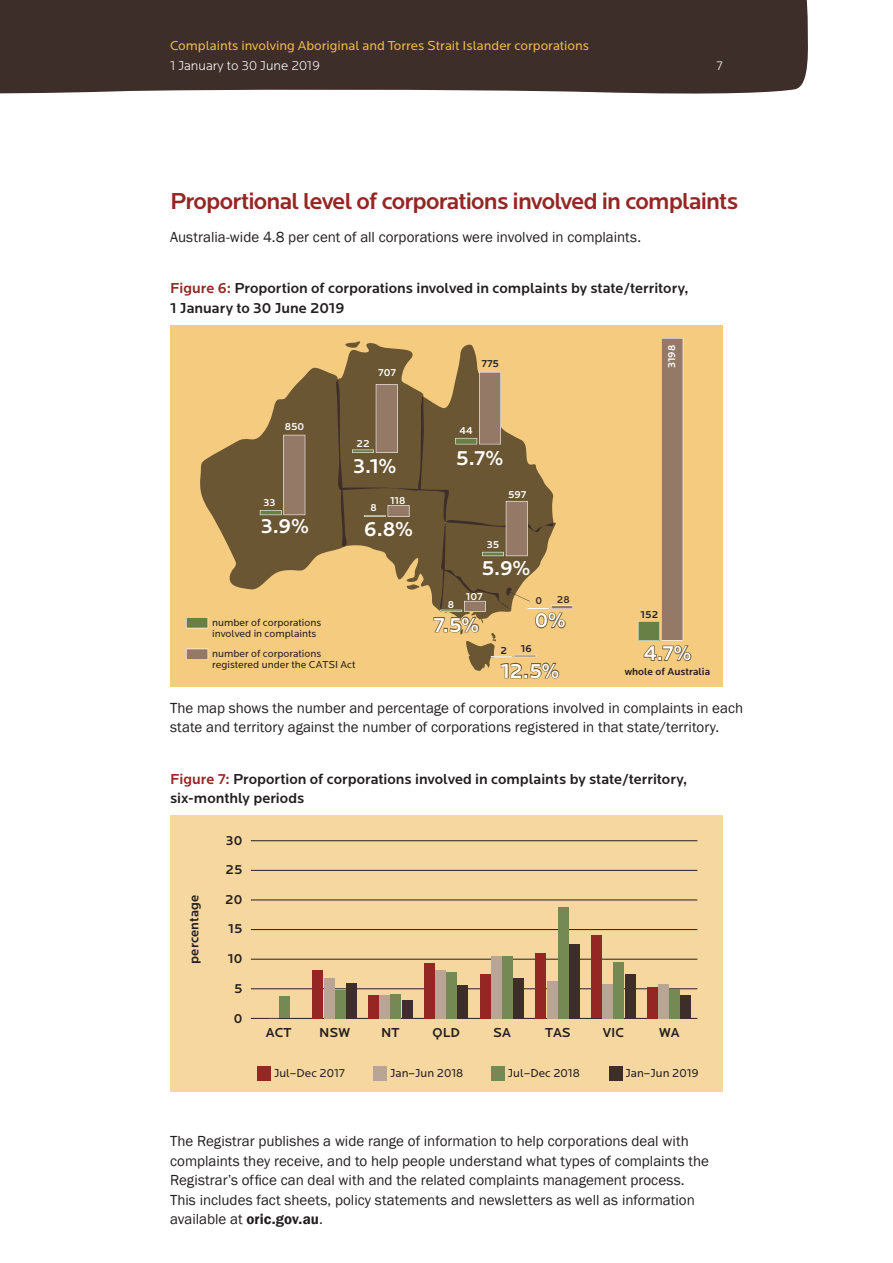
<style>
.page{position:relative;width:893px;height:1263px;background:#fff}
.page>*{position:absolute;margin:0;border:0;box-sizing:border-box;transform-origin:0 0}
.Heading_2{font:500 24px "Locator";letter-spacing:-.035em;color:#942723}
.t1{font:500 21px "Locator";color:#fff}
.body{font:15px/19.5px "Franklin Gothic";color:#231f20}
.Heading_3{font:500 15px/19.5px "Locator";color:#231f20}
.t2{font:13.5px "Locator";color:#edb947}
.t3{font:500 13.5px/29.5px "Locator";color:#231f20}
.t4{font:300 13.5px "Locator";color:#fff}
.t5{font:300 13.5px "Calibri";color:#fff}
.t6{font:12px "Locator";color:#231f20}
.t7{font:10.5px/11.2px "Locator";color:#231f20}
.t8{font:500 10.5px "Locator";color:#fff}
.t9{font:500 10.5px "Locator";color:#231f20}
.t10{font:500 10.5px "Locator";color:#3e2e29}
.s1{color:#942723}
.s2{font-weight:600}
</style>
<div class="page">
<div style="left:0;top:0;width:808px;height:94px;background:#3e2e29"></div>
<div style="left:170px;top:325px;width:553px;height:361px;background:#f4cb7f"></div>
<svg style="left:638px;top:338px;width:54px;height:324px"></svg>
<svg style="left:186px;top:341px;width:387px;height:338px"></svg>
<div style="left:170px;top:815px;width:553px;height:277px;background:#f6d79f"></div>
<div style="left:373px;top:1066px;width:14px;height:14px;background:#b8a596"></div>
<div style="left:257px;top:1066px;width:14px;height:14px;background:#942723"></div>
<div style="left:609px;top:1066px;width:13px;height:14px;background:#3e2e29"></div>
<div style="left:491px;top:1066px;width:14px;height:14px;background:#748953"></div>
<hr style="left:251px;top:1018px;width:446px;height:1px;background:#231f20">
<hr style="left:251px;top:988px;width:446px;height:1px;background:#231f20">
<hr style="left:251px;top:959px;width:446px;height:1px;background:#231f20">
<hr style="left:251px;top:929px;width:446px;height:1px;background:#231f20">
<hr style="left:251px;top:900px;width:446px;height:1px;background:#231f20">
<hr style="left:251px;top:870px;width:446px;height:1px;background:#231f20">
<div style="left:346px;top:983px;width:10px;height:35px;background:#3e2e29"></div>
<div style="left:402px;top:1000px;width:10px;height:18px;background:#3e2e29"></div>
<div style="left:458px;top:985px;width:10px;height:33px;background:#3e2e29"></div>
<div style="left:514px;top:978px;width:10px;height:40px;background:#3e2e29"></div>
<div style="left:569px;top:944px;width:10px;height:74px;background:#3e2e29"></div>
<div style="left:625px;top:974px;width:10px;height:44px;background:#3e2e29"></div>
<div style="left:681px;top:995px;width:10px;height:23px;background:#3e2e29"></div>
<div style="left:324px;top:978px;width:10px;height:40px;background:#b8a596"></div>
<div style="left:380px;top:995px;width:10px;height:23px;background:#b8a596"></div>
<div style="left:435px;top:970px;width:11px;height:48px;background:#b8a596"></div>
<div style="left:491px;top:956px;width:10px;height:62px;background:#b8a596"></div>
<div style="left:547px;top:981px;width:10px;height:37px;background:#b8a596"></div>
<div style="left:603px;top:984px;width:10px;height:34px;background:#b8a596"></div>
<div style="left:658px;top:984px;width:10px;height:34px;background:#b8a596"></div>
<div style="left:313px;top:970px;width:10px;height:48px;background:#942723"></div>
<div style="left:369px;top:994px;width:10px;height:24px;background:#942723"></div>
<div style="left:424px;top:963px;width:10px;height:55px;background:#942723"></div>
<div style="left:480px;top:974px;width:10px;height:44px;background:#942723"></div>
<div style="left:536px;top:953px;width:10px;height:65px;background:#942723"></div>
<div style="left:592px;top:935px;width:10px;height:83px;background:#942723"></div>
<div style="left:647px;top:987px;width:10px;height:31px;background:#942723"></div>
<hr style="left:251px;top:840px;width:446px;height:1px;background:#231f20">
<div style="left:279px;top:996px;width:10px;height:22px;background:#748953"></div>
<div style="left:335px;top:990px;width:10px;height:28px;background:#748953"></div>
<div style="left:391px;top:994px;width:10px;height:24px;background:#748953"></div>
<div style="left:447px;top:972px;width:10px;height:46px;background:#748953"></div>
<div style="left:502px;top:956px;width:10px;height:62px;background:#748953"></div>
<div style="left:614px;top:962px;width:10px;height:56px;background:#748953"></div>
<div style="left:670px;top:989px;width:10px;height:29px;background:#748953"></div>
<div style="left:558px;top:907px;width:10px;height:111px;background:#748953"></div>
<p class="t2" style="left:170px;top:38px;width:421px">Complaints involving Aboriginal and Torres Strait Islander corporations</p>
<p class="t4" style="left:170px;top:59px;width:151px">1 January to 30 June 2019</p>
<p class="t5" style="left:716px;top:58px;width:8px">7</p>
<p class="Heading_2" style="left:170px;top:188px;width:570px">Proportional level of corporations involved in complaints</p>
<p class="body" style="left:170px;top:227px;width:472px">Australia-wide 4.8 per cent of all corporations were involved in complaints.</p>
<p class="Heading_3" style="left:170px;top:279px;width:520px"><span class="s1">Figure 6:</span> Proportion of corporations involved in complaints by state/territory,<br>1 January to 30 June 2019</p>
<p class="t8" style="left:285px;top:421px;width:21px">850</p>
<p class="t8" style="left:263px;top:496px;width:14px">33</p>
<p class="t1" style="left:261px;top:514px;width:50px">3.9%</p>
<p class="t8" style="left:378px;top:367px;width:19px">707</p>
<p class="t8" style="left:357px;top:437px;width:15px">22</p>
<p class="t1" style="left:353px;top:454px;width:45px">3.1%</p>
<p class="t8" style="left:390px;top:494px;width:17px">118</p>
<p class="t1" style="left:364px;top:518px;width:51px">6.8%</p>
<p class="t8" style="left:371px;top:502px;width:8px">8</p>
<p class="t7" style="left:212px;top:617px;width:111px">number of corporations involved in complaints</p>
<p class="t7" style="left:212px;top:648px;width:145px">number of corporations registered under the CATSI Act</p>
<p class="t9" style="left:481px;top:358px;width:19px">775</p>
<p class="t8" style="left:460px;top:424px;width:15px">44</p>
<p class="t1" style="left:456px;top:447px;width:49px">5.7%</p>
<p class="t8" style="left:508px;top:488px;width:20px">597</p>
<p class="t8" style="left:487px;top:538px;width:14px">35</p>
<p class="t1" style="left:481px;top:556px;width:51px">5.9%</p>
<p class="t8" style="left:448px;top:598px;width:8px">8</p>
<p class="t8" style="left:466px;top:590px;width:18px">107</p>
<p class="t1" style="left:433px;top:613px;width:48px">7.5%</p>
<p class="t10" style="left:536px;top:595px;width:8px">0</p>
<p class="t10" style="left:557px;top:593px;width:14px">28</p>
<p class="t1" style="left:535px;top:609px;width:33px">0%</p>
<p class="t9" style="left:501px;top:644px;width:8px">2</p>
<p class="t9" style="left:521px;top:643px;width:12px">16</p>
<p class="t1" style="left:501px;top:659px;width:60px">12.5%</p>
<p class="t8" style="left:666px;top:368px;width:25px;rotate:-90deg">3198</p>
<p class="t9" style="left:641px;top:609px;width:19px">152</p>
<p class="t1" style="left:644px;top:641px;width:50px">4.7%</p>
<p class="t9" style="left:625px;top:666px;width:87px">whole of Australia</p>
<p class="body" style="left:170px;top:698px;width:575px">The map shows the number and percentage of corporations involved in complaints in each state and territory against the number of corporations registered in that state/territory.</p>
<p class="Heading_3" style="left:170px;top:769px;width:519px"><span class="s1">Figure 7:</span> Proportion of corporations involved in complaints by state/territory, six-monthly periods</p>
<p class="t3" style="left:179px;top:963px;width:70px;rotate:-90deg">percentage</p>
<p class="t3" style="left:226px;top:825px;width:18px">30<br>25</p>
<p class="t3" style="left:225px;top:885px;width:19px">20</p>
<p class="t3" style="left:228px;top:914px;width:16px">15</p>
<p class="t3" style="left:228px;top:944px;width:16px">10</p>
<p class="t3" style="left:234px;top:974px;width:10px">5</p>
<p class="t3" style="left:234px;top:1003px;width:10px">0</p>
<p class="t3" style="left:266px;top:1018px;width:27px">ACT</p>
<p class="t3" style="left:319px;top:1018px;width:32px">NSW</p>
<p class="t3" style="left:381px;top:1018px;width:20px">NT</p>
<p class="t3" style="left:433px;top:1018px;width:29px">QLD</p>
<p class="t3" style="left:493px;top:1018px;width:19px">SA</p>
<p class="t3" style="left:545px;top:1018px;width:27px">TAS</p>
<p class="t3" style="left:603px;top:1018px;width:23px">VIC</p>
<p class="t3" style="left:659px;top:1018px;width:22px">WA</p>
<p class="t6" style="left:274px;top:1066px;width:72px">Jul–Dec 2017</p>
<p class="t6" style="left:390px;top:1066px;width:75px">Jan–Jun 2018</p>
<p class="t6" style="left:508px;top:1066px;width:73px">Jul–Dec 2018</p>
<p class="t6" style="left:626px;top:1066px;width:75px">Jan–Jun 2019</p>
<p class="body" style="left:170px;top:1132px;width:540px">The Registrar publishes a wide range of information to help corporations deal with complaints they receive, and to help people understand what types of complaints the Registrar’s office can deal with and the related complaints management process.<br>This includes fact sheets, policy statements and newsletters as well as information available at <span class="s2">oric.gov.au</span>.</p>
</div>
